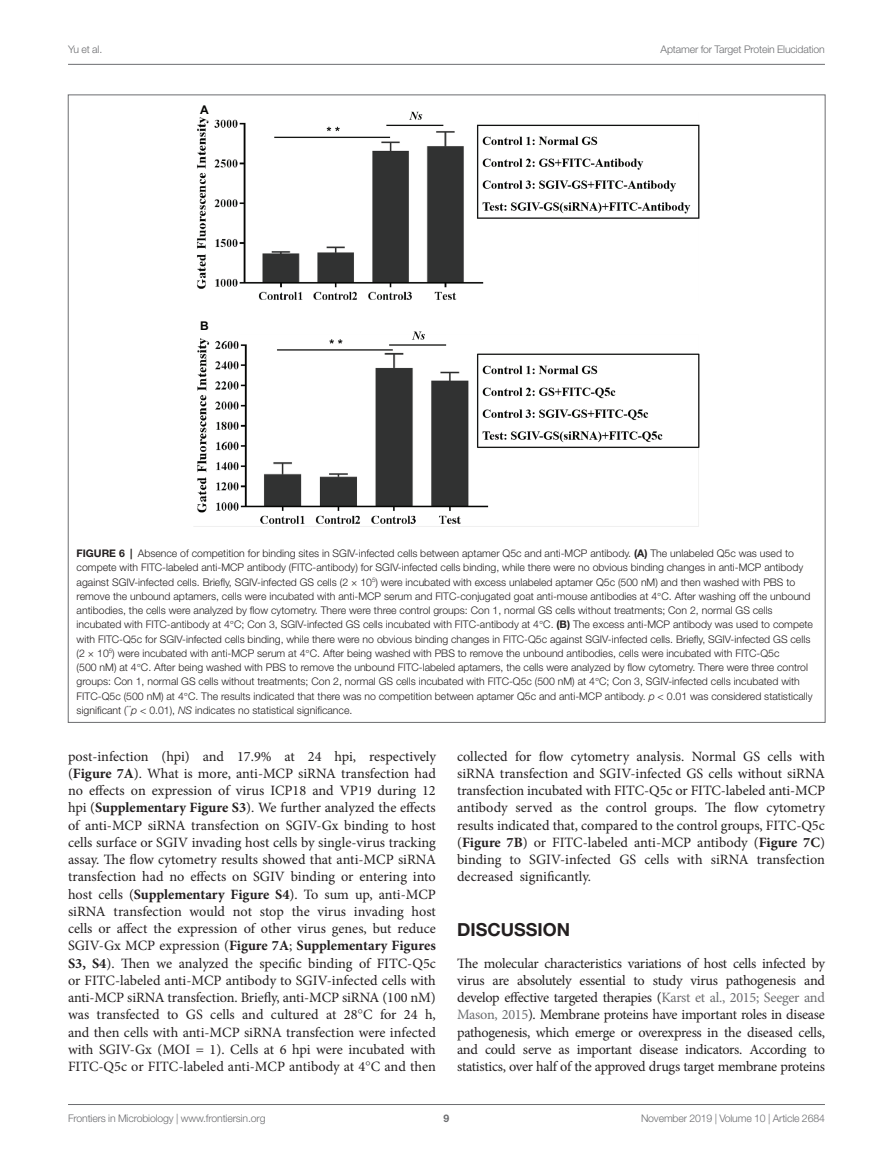
<style>
.page{position:relative;width:893px;height:1170px;background:#fff}
.page>*{position:absolute;margin:0;border:0;box-sizing:border-box;transform-origin:0 0}
.HEAD_1{font:700 18px "Helvetica Neue LT Std";color:#231f20}
.TEXT_FLUSH{font:14.25px/17.2px "Minion Pro";letter-spacing:-.01em;color:#231f20;text-align:justify}
.t1{font:700 12px "Arial";color:#040503}
.FIG_LEG{font:300 10.5px/14.2px "Helvetica Neue LT Std";color:#231f20}
.t2{font:300 10.5px "Helvetica Neue LT Std";letter-spacing:-.015em;color:#6c6d70}
.t3{font:700 10.5px "Helvetica Neue LT Std";color:#6c6d70}
.s1{font-weight:700}
.s2{font-family:"STIX General";font-weight:400}
.s3{font-style:italic}
.s4{font-family:"STIX General"}
.s5{color:#6c6d70}
</style>
<div class="page">
<hr style="left:68px;top:64px;width:757px;height:1px;background:#6c6d70">
<hr style="left:68px;top:1104px;width:757px;height:1px;background:#6c6d70">
<img style="left:194px;top:111px;width:506px;height:416px">
<p class="t2" style="left:68px;top:42px;width:36px">Yu et al.</p>
<p class="t2" style="left:660px;top:42px;width:166px">Aptamer for Target Protein Elucidation</p>
<p class="t1" style="left:200px;top:101px;width:10px">A</p>
<p class="t1" style="left:200px;top:317px;width:10px">B</p>
<p class="FIG_LEG" style="left:77px;top:546px;width:738px"><span class="s1">FIGURE 6 |</span> Absence of competition for binding sites in SGIV-infected cells between aptamer Q5c and anti-MCP antibody. <span class="s1">(A)</span> The unlabeled Q5c was used to compete with FITC-labeled anti-MCP antibody (FITC-antibody) for SGIV-infected cells binding, while there were no obvious binding changes in anti-MCP antibody against SGIV-infected cells. Briefly, SGIV-infected GS cells (2 × 10<sup>5</sup>) were incubated with excess unlabeled aptamer Q5c (500 nM) and then washed with PBS to remove the unbound aptamers, cells were incubated with anti-MCP serum and FITC-conjugated goat anti-mouse antibodies at 4<span class="s2">°</span>C. After washing off the unbound antibodies, the cells were analyzed by flow cytometry. There were three control groups: Con 1, normal GS cells without treatments; Con 2, normal GS cells incubated with FITC-antibody at 4<span class="s2">°</span>C; Con 3, SGIV-infected GS cells incubated with FITC-antibody at 4<span class="s2">°</span>C. <span class="s1">(B)</span> The excess anti-MCP antibody was used to compete with FITC-Q5c for SGIV-infected cells binding, while there were no obvious binding changes in FITC-Q5c against SGIV-infected cells. Briefly, SGIV-infected GS cells (2 × 10<sup>5</sup>) were incubated with anti-MCP serum at 4<span class="s2">°</span>C. After being washed with PBS to remove the unbound antibodies, cells were incubated with FITC-Q5c<br>(500 nM) at 4<span class="s2">°</span>C. After being washed with PBS to remove the unbound FITC-labeled aptamers, the cells were analyzed by flow cytometry. There were three control groups: Con 1, normal GS cells without treatments; Con 2, normal GS cells incubated with FITC-Q5c (500 nM) at 4<span class="s2">°</span>C; Con 3, SGIV-infected cells incubated with FITC-Q5c (500 nM) at 4<span class="s2">°</span>C. The results indicated that there was no competition between aptamer Q5c and anti-MCP antibody. <span class="s3">p</span> &lt; 0.01 was considered statistically significant (<sup>**</sup><span class="s3">p</span> &lt; 0.01), <span class="s3">NS</span> indicates no statistical significance.</p>
<p class="TEXT_FLUSH" style="left:68px;top:747px;width:369px">post-infection (hpi) and 17.9% at 24 hpi, respectively (<span class="s1">Figure 7A</span>). What is more, anti-MCP siRNA transfection had no effects on expression of virus ICP18 and VP19 during 12 hpi (<span class="s1">Supplementary Figure S3</span>). We further analyzed the effects of anti-MCP siRNA transfection on SGIV-Gx binding to host cells surface or SGIV invading host cells by single-virus tracking assay. The flow cytometry results showed that anti-MCP siRNA transfection had no effects on SGIV binding or entering into host cells (<span class="s1">Supplementary Figure S4</span>). To sum up, anti-MCP siRNA transfection would not stop the virus invading host cells or affect the expression of other virus genes, but reduce SGIV-Gx MCP expression (<span class="s1">Figure 7A</span>; <span class="s1">Supplementary Figures S3, S4</span>). Then we analyzed the specific binding of FITC-Q5c or FITC-labeled anti-MCP antibody to SGIV-infected cells with anti-MCP siRNA transfection. Briefly, anti-MCP siRNA (100 nM) was transfected to GS cells and cultured at 28<span class="s4">°</span>C for 24 h, and then cells with anti-MCP siRNA transfection were infected with SGIV-Gx (MOI = 1). Cells at 6 hpi were incubated with FITC-Q5c or FITC-labeled anti-MCP antibody at 4<span class="s4">°</span>C and then</p>
<p class="TEXT_FLUSH" style="left:457px;top:747px;width:369px">collected for flow cytometry analysis. Normal GS cells with siRNA transfection and SGIV-infected GS cells without siRNA transfection incubated with FITC-Q5c or FITC-labeled anti-MCP antibody served as the control groups. The flow cytometry results indicated that, compared to the control groups, FITC-Q5c (<span class="s1">Figure 7B</span>) or FITC-labeled anti-MCP antibody (<span class="s1">Figure 7C</span>) binding to SGIV-infected GS cells with siRNA transfection decreased significantly.</p>
<p class="HEAD_1" style="left:457px;top:918px;width:115px">DISCUSSION</p>
<p class="TEXT_FLUSH" style="left:457px;top:954px;width:369px">The molecular characteristics variations of host cells infected by virus are absolutely essential to study virus pathogenesis and develop effective targeted therapies (<span class="s5">Karst et al., 2015; Seeger and Mason, 2015</span>). Membrane proteins have important roles in disease pathogenesis, which emerge or overexpress in the diseased cells, and could serve as important disease indicators. According to statistics, over half of the approved drugs target membrane proteins</p>
<p class="t2" style="left:68px;top:1111px;width:199px">Frontiers in Microbiology | www.frontiersin.org</p>
<p class="t3" style="left:444px;top:1111px;width:7px">9</p>
<p class="t2" style="left:641px;top:1111px;width:185px">November 2019 | Volume 10 | Article 2684</p>
</div>
